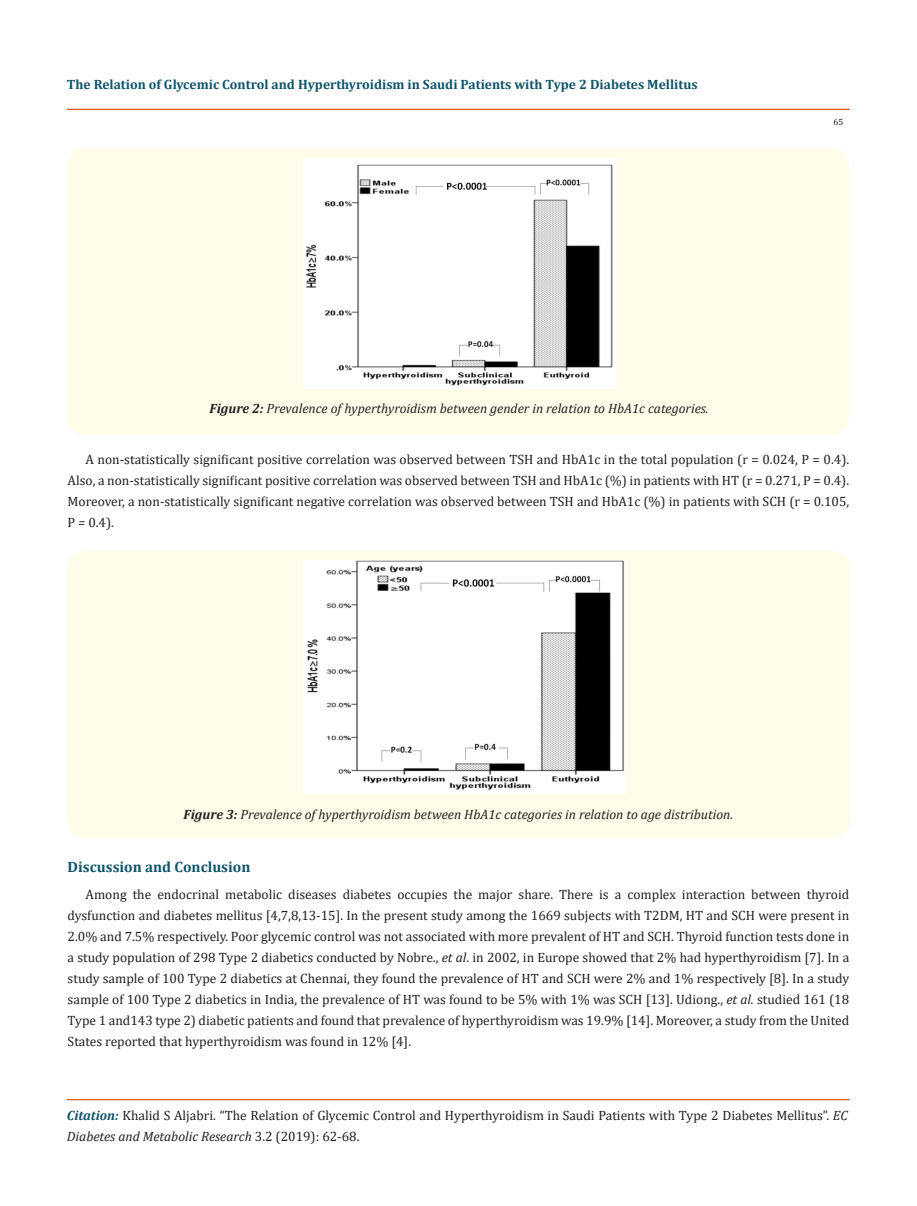
<style>
.page{position:relative;width:917px;height:1206px;background:#fff}
.page>*{position:absolute;margin:0;border:0;box-sizing:border-box;transform-origin:0 0}
.t1{font:700 15px "Cambria";color:#0e546a}
.No_Spacing{font:13.5px/21px "Cambria";color:#231f20;text-align:justify}
.t2{font:italic 13.5px "Cambria";color:#231f20}
.t3{font:700 13.5px "Cambria";color:#0e546a}
.t4{font:9px "Cambria";color:#231f20}
.s1{font-weight:700}
.s2{font-style:italic}
.s3{font-weight:700;font-style:italic;color:#0e546a}
</style>
<div class="page">
<div style="left:67px;top:109px;width:782px;height:1px;border:1px solid #e05d1a"></div>
<hr style="left:67px;top:1100px;width:782px;height:1px;background:#e05d1a">
<div style="left:67px;top:1099px;width:782px;height:1px;border:1px solid #e05d1a"></div>
<div style="left:67px;top:148px;width:782px;height:286px;background:#fffde9;border-radius:18px"></div>
<img style="left:303px;top:158px;width:312px;height:231px">
<div style="left:68px;top:550px;width:782px;height:288px;background:#fffde9;border-radius:18px"></div>
<img style="left:303px;top:561px;width:322px;height:233px">
<p class="t3" style="left:67px;top:75px;width:632px">The Relation of Glycemic Control and Hyperthyroidism in Saudi Patients with Type 2 Diabetes Mellitus</p>
<p class="t2" style="left:209px;top:399px;width:500px"><span class="s1">Figure 2:</span> Prevalence of hyperthyroidism between gender in relation to HbA1c categories.</p>
<p class="t4" style="left:833px;top:117px;width:11px">65</p>
<p class="No_Spacing" style="left:68px;top:449px;width:783px;text-indent:18px">A non-statistically significant positive correlation was observed between TSH and HbA1c in the total population (r = 0.024, P = 0.4).<br>Also, a non-statistically significant positive correlation was observed between TSH and HbA1c (%) in patients with HT (r = 0.271, P = 0.4).<br>Moreover, a non-statistically significant negative correlation was observed between TSH and HbA1c (%) in patients with SCH (r = 0.105, P <span class="s2">=</span> 0.4).</p>
<p class="t2" style="left:184px;top:804px;width:551px"><span class="s1">Figure 3:</span> Prevalence of hyperthyroidism between HbA1c categories in relation to age distribution.</p>
<p class="t1" style="left:68px;top:856px;width:184px">Discussion and Conclusion</p>
<p class="No_Spacing" style="left:68px;top:884px;width:783px;text-indent:18px">Among the endocrinal metabolic diseases diabetes occupies the major share. There is a complex interaction between thyroid dysfunction and diabetes mellitus [4,7,8,13-15]. In the present study among the 1669 subjects with T2DM, HT and SCH were present in 2.0% and 7.5% respectively. Poor glycemic control was not associated with more prevalent of HT and SCH. Thyroid function tests done in a study population of 298 Type 2 diabetics conducted by Nobre., <span class="s2">et al</span>. in 2002, in Europe showed that 2% had hyperthyroidism [7]. In a study sample of 100 Type 2 diabetics at Chennai, they found the prevalence of HT and SCH were 2% and 1% respectively [8]. In a study sample of 100 Type 2 diabetics in India, the prevalence of HT was found to be 5% with 1% was SCH [13]. Udiong., <span class="s2">et al.</span> studied 161 (18<br>Type 1 and143 type 2) diabetic patients and found that prevalence of hyperthyroidism was 19.9% [14]. Moreover, a study from the United States reported that hyperthyroidism was found in 12% [4].</p>
<p class="No_Spacing" style="left:67px;top:1105px;width:782px"><span class="s3">Citation:</span> Khalid S Aljabri. “The Relation of Glycemic Control and Hyperthyroidism in Saudi Patients with Type 2 Diabetes Mellitus”. <span class="s2">EC<br>Diabetes and Metabolic Research</span> 3.2 (2019): 62-68.</p>
</div>
